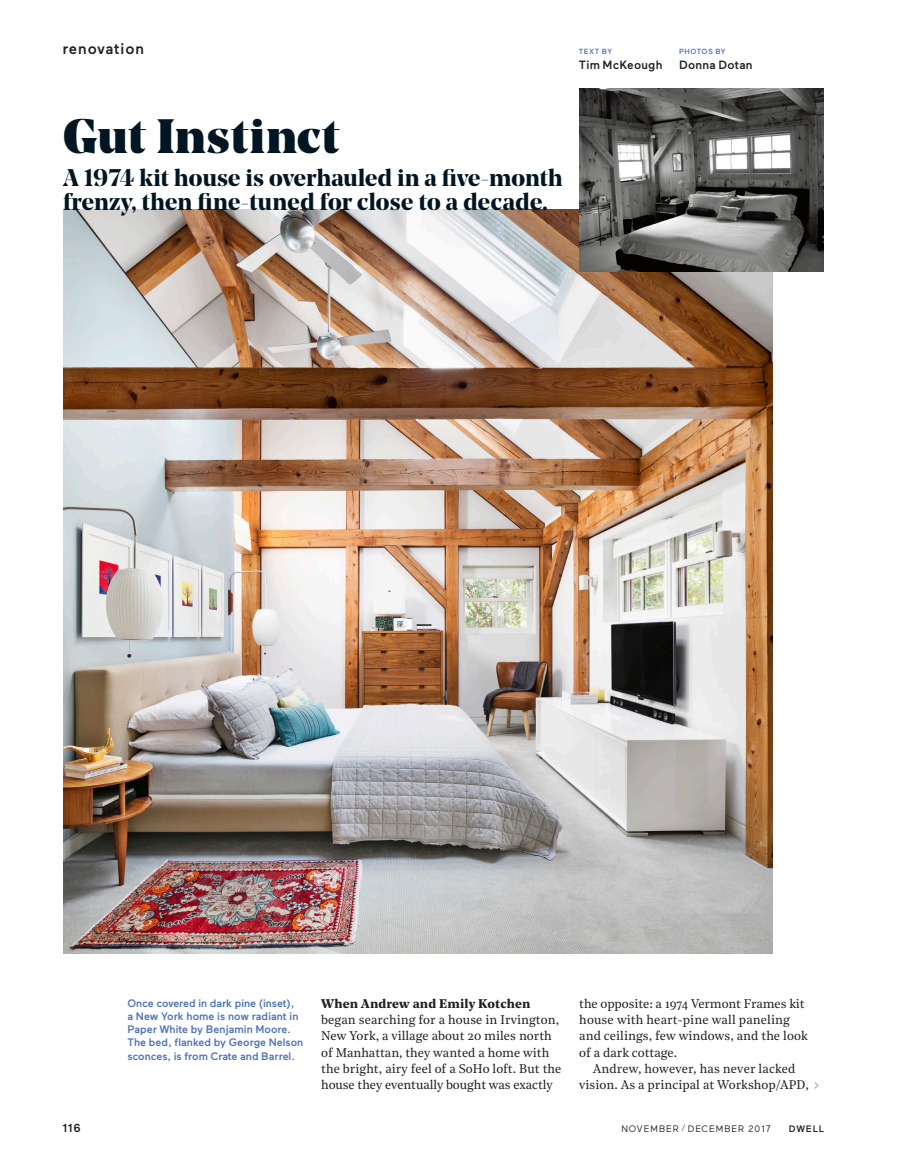
<style>
.page{position:relative;width:905px;height:1168px;background:#fff}
.page>*{position:absolute;margin:0;border:0;box-sizing:border-box;transform-origin:0 0}
.Dept_Hed_1_-_Noe_Dis{font:900 48px "Noe Display";letter-spacing:.02em;color:#011622}
.Dept_Dek_1_-_Noe_Dis{font:700 24px/24px "Noe Display";letter-spacing:.005em;color:#011622}
.t1{font:500 15.3px "Maax";letter-spacing:.06em;color:#231f20}
.Body_text_serif_1st{font:12.6px/16.2px "Noe Text";letter-spacing:.005em;color:#231f20}
.Nav__byline_-_name{font:500 12px "Maax";letter-spacing:.02em;color:#231f20}
.Page_Number_L{font:500 11.7px "Maax";color:#231f20}
.t2{font:500 10.8px/13.2px "Maax";color:#4d72b8}
.t3{font:9.3px "Maax";letter-spacing:.095em;color:#231f20}
.t4{font:500 9.3px "Maax";letter-spacing:.08em;color:#231f20}
.Nav__text_photo_by{font:500 7.5px "Maax";letter-spacing:.055em;color:#4d72b8}
.s1{font-weight:700}
.s2{color:#4d72b8}
</style>
<div class="page">
<img style="left:63px;top:210px;width:709px;height:743px">
<svg style="left:814px;top:1082px;width:4px;height:7px"></svg>
<img style="left:579px;top:89px;width:245px;height:182px">
<p class="t1" style="left:62px;top:40px;width:83px">renovation</p>
<p class="Nav__text_photo_by" style="left:579px;top:47px;width:35px">TEXT BY</p>
<p class="Nav__byline_-_name" style="left:579px;top:58px;width:85px">Tim McKeough</p>
<p class="Nav__text_photo_by" style="left:679px;top:47px;width:48px">PHOTOS BY</p>
<p class="Nav__byline_-_name" style="left:679px;top:58px;width:75px">Donna Dotan</p>
<p class="Dept_Hed_1_-_Noe_Dis" style="left:63px;top:105px;width:278px">Gut Instinct</p>
<p class="Dept_Dek_1_-_Noe_Dis" style="left:63px;top:165px;width:501px">A 1974 kit house is overhauled in a five-month frenzy, then fine-tuned for close to a decade.</p>
<p class="Page_Number_L" style="left:62px;top:1121px;width:20px">116</p>
<p class="t2" style="left:128px;top:997px;width:177px">Once covered in dark pine (inset),<br>a New York home is now radiant in<br>Paper White by Benjamin Moore.<br>The bed, flanked by George Nelson sconces, is from Crate and Barrel.</p>
<p class="Body_text_serif_1st" style="left:321px;top:995px;width:242px"><span class="s1">When Andrew and Emily Kotchen </span>began searching for a house in Irvington, New York, a village about 20 miles north of Manhattan, they wanted a home with the bright, airy feel of a SoHo loft. But the house they eventually bought was exactly</p>
<p class="Body_text_serif_1st" style="left:579px;top:995px;width:230px">the opposite: a 1974 Vermont Frames kit house with heart-pine wall paneling and ceilings, few windows, and the look of a dark cottage.</p>
<p class="Body_text_serif_1st" style="left:579px;top:1059px;width:231px;text-align:center">Andrew, however, has never lacked vision. As a principal at Workshop/APD,</p>
<p class="t3" style="left:621px;top:1123px;width:151px">NOVEMBER<span class="s2">/</span> DECEMBER 2017</p>
<p class="t4" style="left:788px;top:1123px;width:37px">DWELL</p>
</div>
